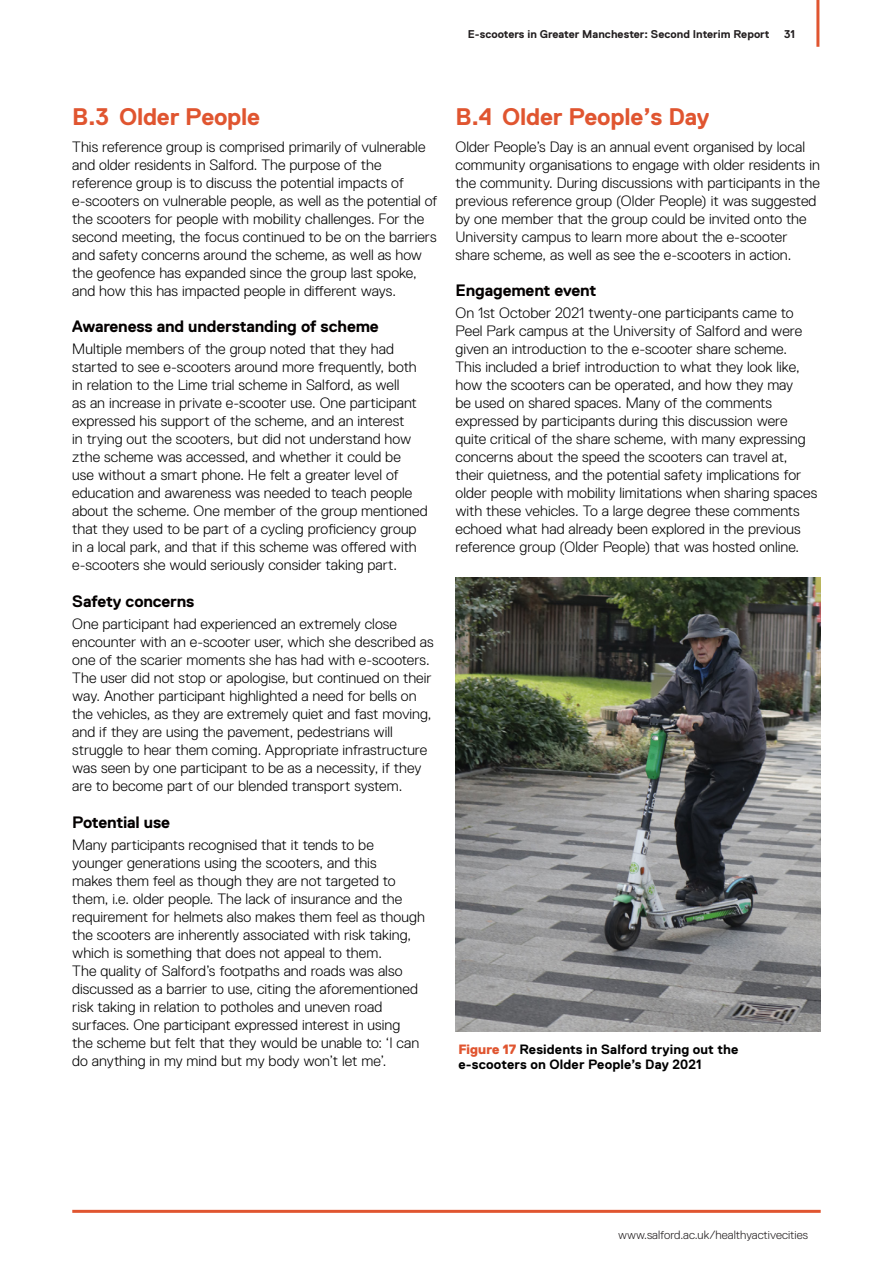
<style>
.page{position:relative;width:893px;height:1263px;background:#fff}
.page>*{position:absolute;margin:0;border:0;box-sizing:border-box;transform-origin:0 0}
.t1{font:700 24px "Replica Pro";letter-spacing:-.01em;color:#e05530}
.Heading_3_No_Number{font:700 16.5px "Replica Pro";letter-spacing:-.01em;color:#040101}
.t2{font:300 15px/18px "Replica Pro";color:#000}
.Caption_-_Colour_fir{font:700 13.5px/15px "Replica Pro";letter-spacing:.01em;color:#000}
.t3{font:300 12px "Replica Pro";color:#231f20}
.t4{font:700 11.25px "Replica Pro";color:#231f20}
.s1{font-weight:800;color:#e05530}
</style>
<div class="page">
<img style="left:455px;top:578px;width:366px;height:453px">
<hr style="left:72px;top:1210px;width:749px;height:3px;background:#e05530">
<hr style="left:816px;top:0;width:3px;height:47px;background:#e05530">
<p class="t4" style="left:468px;top:28px;width:303px">E-scooters in Greater Manchester: Second Interim Report</p>
<p class="t4" style="left:784px;top:28px;width:12px">31</p>
<p class="t1" style="left:72px;top:103px;width:189px">B.3 Older People</p>
<p class="t2" style="left:72px;top:137px;width:367px">This reference group is comprised primarily of vulnerable and older residents in Salford. The purpose of the reference group is to discuss the potential impacts of e-scooters on vulnerable people, as well as the potential of the scooters for people with mobility challenges. For the second meeting, the focus continued to be on the barriers and safety concerns around the scheme, as well as how the geofence has expanded since the group last spoke, and how this has impacted people in different ways.</p>
<p class="Heading_3_No_Number" style="left:72px;top:317px;width:308px">Awareness and understanding of scheme</p>
<p class="t2" style="left:72px;top:340px;width:357px">Multiple members of the group noted that they had started to see e-scooters around more frequently, both in relation to the Lime trial scheme in Salford, as well<br>as an increase in private e-scooter use. One participant expressed his support of the scheme, and an interest<br>in trying out the scooters, but did not understand how zthe scheme was accessed, and whether it could be<br>use without a smart phone. He felt a greater level of education and awareness was needed to teach people about the scheme. One member of the group mentioned that they used to be part of a cycling proficiency group in a local park, and that if this scheme was offered with e-scooters she would seriously consider taking part.</p>
<p class="Heading_3_No_Number" style="left:72px;top:592px;width:124px">Safety concerns</p>
<p class="t2" style="left:72px;top:615px;width:363px">One participant had experienced an extremely close encounter with an e-scooter user, which she described as one of the scarier moments she has had with e-scooters.<br>The user did not stop or apologise, but continued on their way. Another participant highlighted a need for bells on the vehicles, as they are extremely quiet and fast moving, and if they are using the pavement, pedestrians will struggle to hear them coming. Appropriate infrastructure was seen by one participant to be as a necessity, if they are to become part of our blended transport system.</p>
<p class="Heading_3_No_Number" style="left:72px;top:813px;width:99px">Potential use</p>
<p class="t2" style="left:72px;top:836px;width:354px">Many participants recognised that it tends to be younger generations using the scooters, and this<br>makes them feel as though they are not targeted to them, i.e. older people. The lack of insurance and the requirement for helmets also makes them feel as though the scooters are inherently associated with risk taking, which is something that does not appeal to them.<br>The quality of Salford’s footpaths and roads was also discussed as a barrier to use, citing the aforementioned risk taking in relation to potholes and uneven road surfaces. One participant expressed interest in using<br>the scheme but felt that they would be unable to: ‘I can do anything in my mind but my body won’t let me’.</p>
<p class="t1" style="left:455px;top:103px;width:256px">B.4 Older People’s Day</p>
<p class="t2" style="left:455px;top:137px;width:366px">Older People’s Day is an annual event organised by local community organisations to engage with older residents in the community. During discussions with participants in the previous reference group (Older People) it was suggested by one member that the group could be invited onto the University campus to learn more about the e-scooter share scheme, as well as see the e-scooters in action.</p>
<p class="Heading_3_No_Number" style="left:455px;top:281px;width:142px">Engagement event</p>
<p class="t2" style="left:455px;top:304px;width:363px">On 1st October 2021 twenty-one participants came to Peel Park campus at the University of Salford and were given an introduction to the e-scooter share scheme.<br>This included a brief introduction to what they look like, how the scooters can be operated, and how they may<br>be used on shared spaces. Many of the comments expressed by participants during this discussion were quite critical of the share scheme, with many expressing concerns about the speed the scooters can travel at, their quietness, and the potential safety implications for older people with mobility limitations when sharing spaces with these vehicles. To a large degree these comments echoed what had already been explored in the previous reference group (Older People) that was hosted online.</p>
<p class="Caption_-_Colour_fir" style="left:458px;top:1041px;width:282px"><span class="s1">Figure 17</span> Residents in Salford trying out the e-scooters on Older People’s Day 2021</p>
<p class="t3" style="left:618px;top:1228px;width:191px">www.salford.ac.uk/healthyactivecities</p>
</div>
